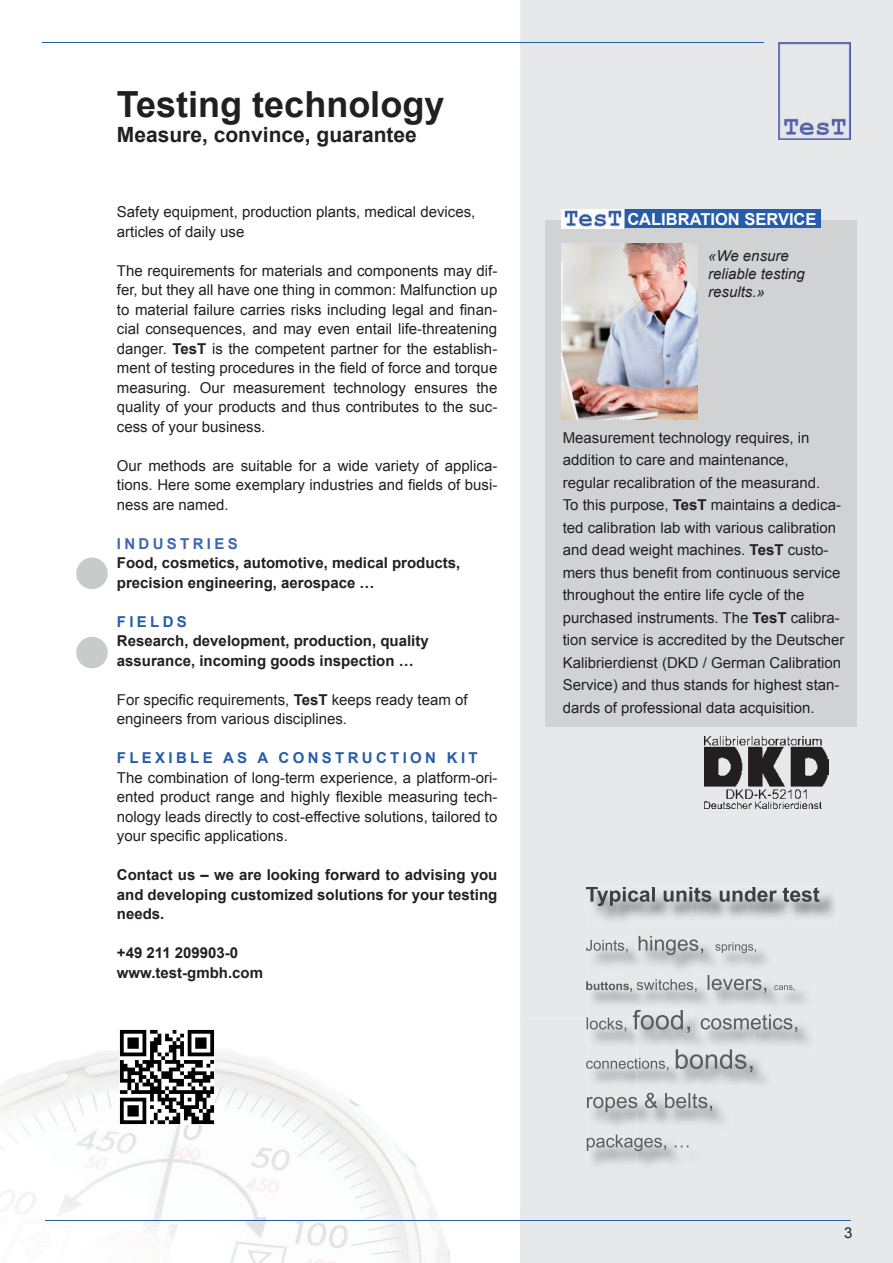
<style>
.page{position:relative;width:893px;height:1263px;background:#fff}
.page>*{position:absolute;margin:0;border:0;box-sizing:border-box;transform-origin:0 0}
.t1{font:700 36px "Arial";color:#231f20}
.t2{font:700 21px "Arial";color:#231f20}
.t3{font:700 16.5px "Arial";color:#fff}
.t4{font:15px/19.5px "Arial";color:#231f20}
.t5{font:700 15px/19.5px "Arial";color:#231f20}
.t6{font:italic 15px/18px "Arial";color:#231f20}
.t7{font:700 15px "Arial";letter-spacing:.22em;color:#275caa}
.t8{font:700 15px "Arial";letter-spacing:.22em;color:#3e66b1}
.s1{font-weight:700}
</style>
<div class="page">
<img style="left:0;top:1050px;width:450px;height:213px">
<div style="left:520px;top:0;width:373px;height:1263px;background:#e7e8e9"></div>
<div style="left:598px;top:1169px;width:38px;height:94px;background:#e7e8e9"></div>
<hr style="left:43px;top:43px;width:721px;height:1px;background:#275caa">
<div style="left:545px;top:221px;width:311px;height:506px;background:#d1d2d4"></div>
<img style="left:562px;top:243px;width:136px;height:176px">
<div style="left:76px;top:558px;width:32px;height:31px;background:#c9cacc;border-radius:50%"></div>
<div style="left:76px;top:637px;width:32px;height:31px;background:#c9cacc;border-radius:50%"></div>
<img style="left:588px;top:889px;width:249px;height:36px">
<svg style="left:586px;top:886px;width:233px;height:20px"></svg>
<img style="left:588px;top:889px;width:231px;height:17px">
<img style="left:588px;top:938px;width:227px;height:231px">
<img style="left:588px;top:1018px;width:48px;height:151px">
<svg style="left:586px;top:940px;width:2px;height:13px"></svg>
<img style="left:588px;top:940px;width:45px;height:13px">
<hr style="left:639px;top:935px;width:66px;height:3px;background:#e7e8e9">
<img style="left:639px;top:938px;width:66px;height:17px">
<img style="left:715px;top:942px;width:42px;height:11px">
<svg style="left:586px;top:981px;width:2px;height:11px"></svg>
<img style="left:588px;top:981px;width:44px;height:11px">
<img style="left:637px;top:979px;width:65px;height:13px">
<img style="left:708px;top:975px;width:60px;height:18px">
<img style="left:774px;top:985px;width:21px;height:6px">
<svg style="left:587px;top:1017px;width:1px;height:15px"></svg>
<img style="left:588px;top:1017px;width:40px;height:1px">
<img style="left:588px;top:1018px;width:40px;height:14px">
<img style="left:633px;top:1010px;width:59px;height:23px">
<img style="left:633px;top:1018px;width:3px;height:15px">
<img style="left:701px;top:1014px;width:98px;height:18px">
<svg style="left:586px;top:1058px;width:2px;height:13px"></svg>
<img style="left:636px;top:1058px;width:34px;height:13px">
<img style="left:588px;top:1058px;width:48px;height:13px">
<img style="left:676px;top:1049px;width:86px;height:23px">
<svg style="left:587px;top:1093px;width:1px;height:19px"></svg>
<img style="left:636px;top:1093px;width:78px;height:19px">
<img style="left:588px;top:1093px;width:48px;height:19px">
<svg style="left:587px;top:1134px;width:1px;height:17px"></svg>
<img style="left:636px;top:1134px;width:52px;height:17px">
<img style="left:588px;top:1134px;width:48px;height:17px">
<hr style="left:45px;top:1220px;width:805px;height:1px;background:#275caa">
<img style="left:119px;top:1029px;width:96px;height:96px">
<img style="left:779px;top:43px;width:71px;height:97px">
<img style="left:704px;top:737px;width:125px;height:72px">
<div style="left:623px;top:209px;width:198px;height:19px;background:#275caa"></div>
<img style="left:562px;top:209px;width:62px;height:19px">
<h1 class="t1" style="left:117px;top:81px;width:329px">Testing technology</h1>
<h2 class="t2" style="left:117px;top:121px;width:301px">Measure, convince, guarantee</h2>
<p class="t4" style="left:117px;top:202px;width:360px">Safety equipment, production plants, medical devices, articles of daily use</p>
<p class="t4" style="left:117px;top:261px;width:382px;text-align:justify">The requirements for materials and components may dif&shy;fer, but they all have one thing in common: Malfunction up to material failure carries risks including legal and finan&shy;cial consequences, and may even entail life-threatening danger. <span class="s1">TesT</span> is the competent partner for the establish&shy;ment of testing procedures in the field of force and torque measuring. Our measurement technology ensures the quality of your products and thus contributes to the suc&shy;cess of your business.</p>
<p class="t4" style="left:117px;top:456px;width:382px;text-align:justify">Our methods are suitable for a wide variety of applica&shy;tions. Here some exemplary industries and fields of busi&shy;ness are named.</p>
<p class="t8" style="left:117px;top:533px;width:122px">INDUSTRIES</p>
<p class="t5" style="left:117px;top:554px;width:345px">Food, cosmetics, automotive, medical products, precision engineering, aerospace …</p>
<p class="t7" style="left:117px;top:611px;width:71px">FIELDS</p>
<p class="t5" style="left:117px;top:632px;width:313px">Research, development, production, quality assurance, incoming goods inspection …</p>
<p class="t4" style="left:117px;top:690px;width:352px">For specific requirements, <span class="s1">TesT</span> keeps ready team of engineers from various disciplines.</p>
<p class="t7" style="left:117px;top:748px;width:362px">FLEXIBLE AS A CONSTRUCTION KIT</p>
<p class="t4" style="left:117px;top:768px;width:382px;text-align:justify">The combination of long-term experience, a platform-ori&shy;ented product range and highly flexible measuring tech&shy;nology leads directly to cost-effective solutions, tailored to your specific applications.</p>
<p class="t5" style="left:117px;top:866px;width:382px;text-align:justify">Contact us – we are looking forward to advising you and developing customized solutions for your testing needs.</p>
<p class="t5" style="left:117px;top:944px;width:148px">+49 211 209903-0 www.test-gmbh.com</p>
<p class="t3" style="left:627px;top:208px;width:191px">CALIBRATION SERVICE</p>
<p class="t6" style="left:708px;top:246px;width:98px">«We ensure reliable testing results.»</p>
<p class="t4" style="left:563px;top:426px;width:283px;line-height:22.5px">Measurement technology requires, in addition to care and maintenance,<br>regular recalibration of the measurand.<br>To this purpose, <span class="s1">TesT</span> maintains a dedica&shy;ted calibration lab with various calibration and dead weight machines. <span class="s1">TesT</span> custo&shy;mers thus benefit from continuous service throughout the entire life cycle of the purchased instruments. The <span class="s1">TesT</span> calibra&shy;tion service is accredited by the Deutscher Kalibrierdienst (DKD / German Calibration Service) and thus stands for highest stan&shy;dards of professional data acquisition.</p>
<p class="t4" style="left:844px;top:1223px;width:10px">3</p>
</div>
